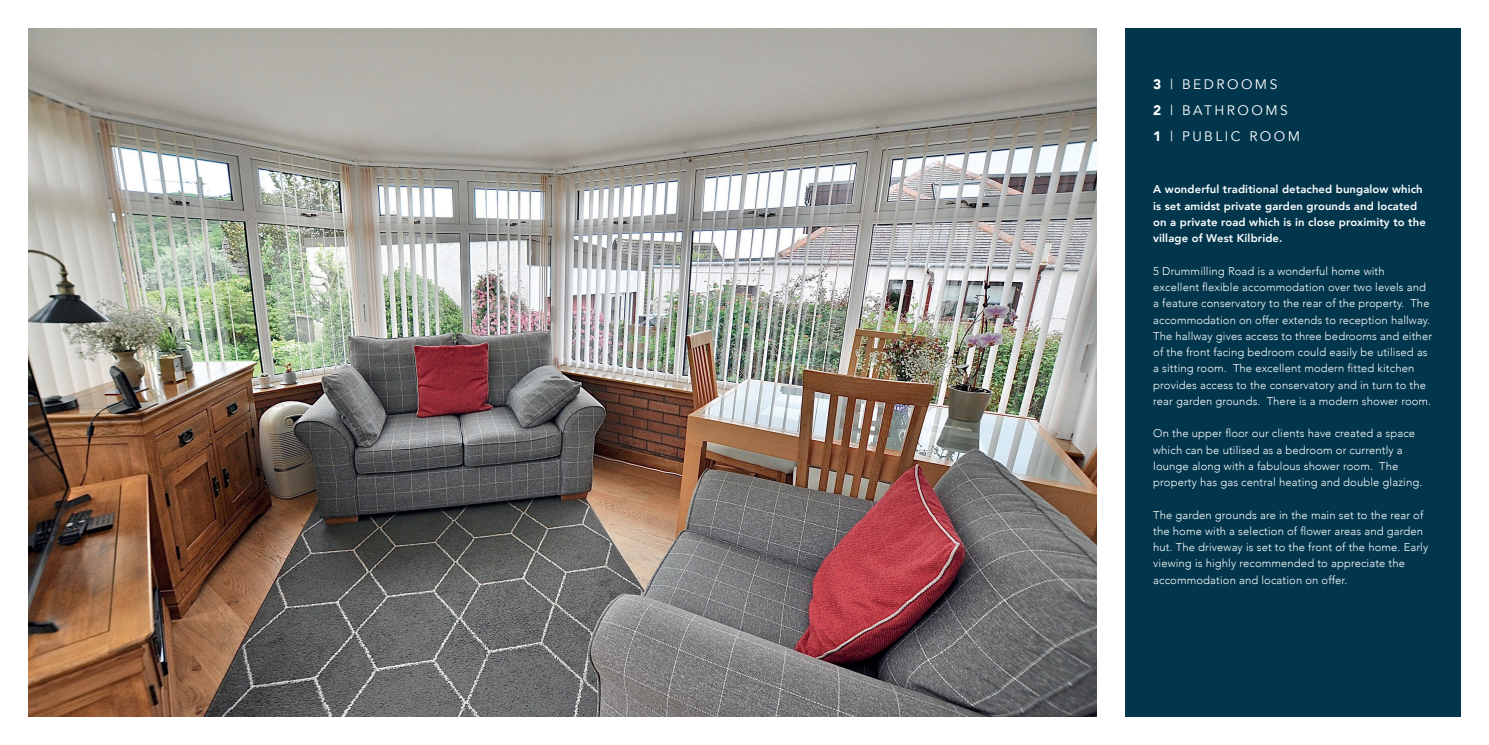
<style>
.page{position:relative;width:1489px;height:745px;background:#fff}
.page>*{position:absolute;margin:0;border:0;box-sizing:border-box;transform-origin:0 0}
.t1{font:13.75px/26.2px "Avenir";letter-spacing:.18em;color:#fff}
.t2{font:300 11.25px/16.2px "Avenir";letter-spacing:.01em;color:#fff}
.t3{font:800 11.25px/16.2px "Avenir";letter-spacing:.01em;color:#fff}
.s1{font-weight:900}
</style>
<div class="page">
<div style="left:28px;top:28px;width:1432px;height:688px;background:#01364d"></div>
<div style="left:1096px;top:0;width:28px;height:744px;background:#fff"></div>
<img style="left:28px;top:28px;width:1068px;height:688px">
<p class="t1" style="left:1153px;top:71px;width:148px"><span class="s1">3</span> | BEDROOMS<br><span class="s1">2</span> | BATHROOMS<br><span class="s1">1</span> | PUBLIC ROOM</p>
<p class="t3" style="left:1153px;top:181px;width:274px">A wonderful traditional detached bungalow which is set amidst private garden grounds and located on a private road which is in close proximity to the village of West Kilbride.</p>
<p class="t2" style="left:1153px;top:262px;width:280px">5 Drummilling Road is a wonderful home with excellent flexible accommodation over two levels and a feature conservatory to the rear of the property. The accommodation on offer extends to reception hallway.<br>The hallway gives access to three bedrooms and either of the front facing bedroom could easily be utilised as a sitting room. The excellent modern fitted kitchen provides access to the conservatory and in turn to the rear garden grounds. There is a modern shower room.</p>
<p class="t2" style="left:1153px;top:425px;width:270px">On the upper floor our clients have created a space which can be utilised as a bedroom or currently a lounge along with a fabulous shower room. The property has gas central heating and double glazing.</p>
<p class="t2" style="left:1153px;top:506px;width:276px">The garden grounds are in the main set to the rear of the home with a selection of flower areas and garden hut. The driveway is set to the front of the home. Early viewing is highly recommended to appreciate the accommodation and location on offer.</p>
</div>
